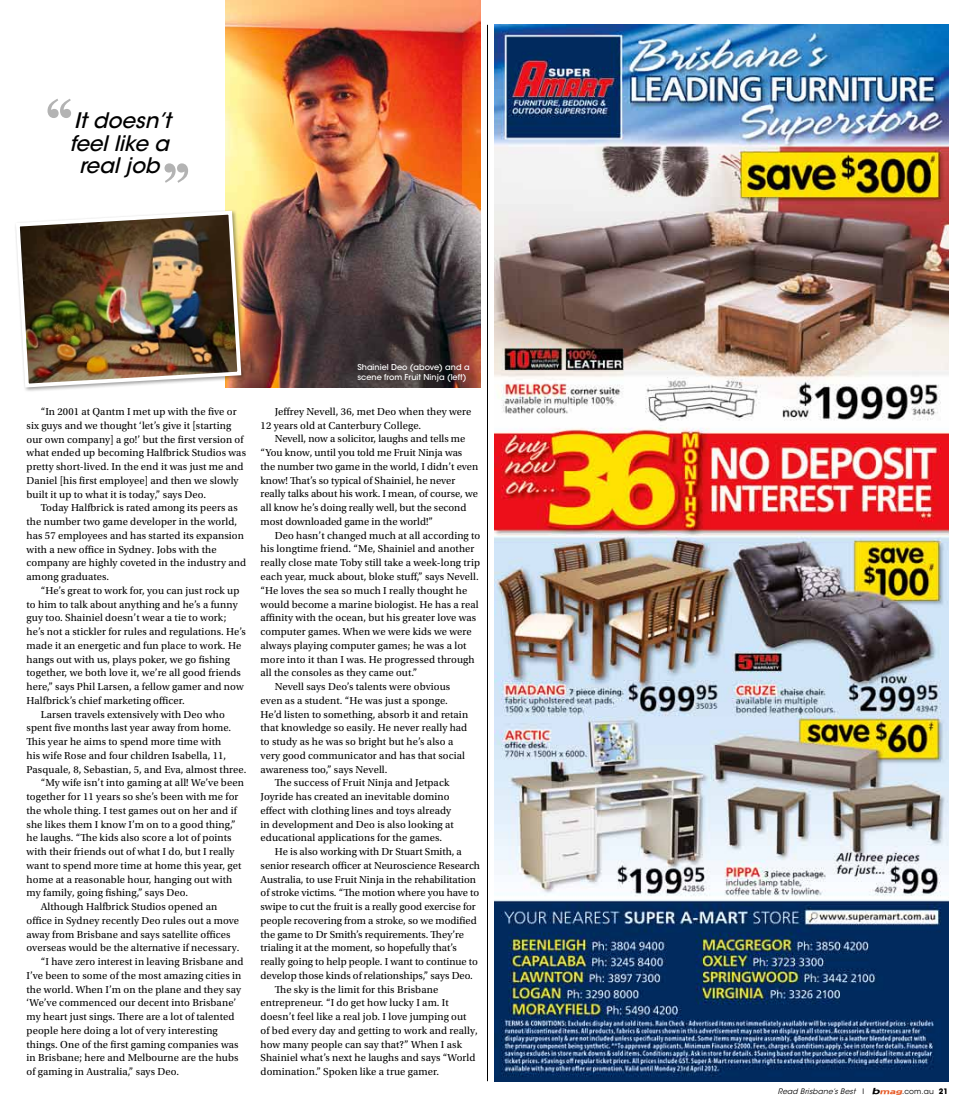
<style>
.page{position:relative;width:975px;height:1106px;background:#fff}
.page>*{position:absolute;margin:0;border:0;box-sizing:border-box;transform-origin:0 0}
.t1{font:italic 500 21.25px/22.5px "ITC Avant Garde Std";color:#000;text-align:center}
.t2{font:10.62px/13.8px "Utopia Std";letter-spacing:.01em;color:#000}
.t3{font:500 8.12px/10px "ITC Avant Garde Std";color:#fff}
.t4{font:italic 7.5px "ITC Avant Garde Std";color:#000}
.s1{font-style:normal}
.s2{font-family:"Adams Extended";font-weight:700}
.s3{font-family:"Adams Extended";font-weight:700;font-size:6.25px;color:#e65621}
.s4{font-weight:700;font-style:normal}
</style>
<div class="page">
<hr style="left:487px;top:25px;width:1px;height:1056px;background:#000">
<img style="left:225px;top:0;width:255px;height:387px">
<div style="left:14px;top:209px;width:232px;height:184px;background:#000;opacity:.4"></div>
<img style="left:14px;top:209px;width:229px;height:180px">
<svg style="left:47px;top:99px;width:24px;height:19px"></svg>
<svg style="left:164px;top:163px;width:24px;height:20px"></svg>
<img style="left:494px;top:25px;width:454px;height:1056px">
<h1 class="t1" style="left:70px;top:109px;width:109px">Itdoesn’t feellike a realjob</h1>
<p class="t2" style="left:27px;top:405px;width:221px;text-indent:14px">“In 2001 at Qantm I met up with the five or six guys and we thought ‘let’s give it [starting our own company] a go!’ but the first version of what ended up becoming Halfbrick Studios was pretty short-lived. In the end it was just me and Daniel [his first employee] and then we slowly built it up to what it is today,” says Deo.</p>
<p class="t2" style="left:27px;top:501px;width:221px;text-indent:14px">Today Halfbrick is rated among its peers as the number two game developer in the world, has 57 employees and has started its expansion with a new office in Sydney. Jobs with the company are highly coveted in the industry and among graduates.</p>
<p class="t2" style="left:41px;top:583px;width:200px">“He’s great to work for, you can just rock up</p>
<p class="t2" style="left:27px;top:597px;width:212px">to him to talk about anything and he’s a funny</p>
<p class="t2" style="left:27px;top:611px;width:201px">guy too. Shainiel doesn’t wear a tie to work;</p>
<p class="t2" style="left:27px;top:625px;width:221px">he’s not a stickler for rules and regulations. He’s</p>
<p class="t2" style="left:27px;top:638px;width:216px">made it an energetic and fun place to work. He</p>
<p class="t2" style="left:27px;top:652px;width:205px">hangs out with us, plays poker, we go fishing</p>
<p class="t2" style="left:27px;top:666px;width:216px">together, we both love it, we’re all good friends</p>
<p class="t2" style="left:27px;top:680px;width:218px">here,” says Phil Larsen, a fellow gamer and now</p>
<p class="t2" style="left:27px;top:693px;width:160px">Halfbrick’s chief marketing officer.</p>
<p class="t2" style="left:41px;top:707px;width:186px">Larsen travels extensively with Deo who</p>
<p class="t2" style="left:27px;top:721px;width:206px">spent five months last year away from home.</p>
<p class="t2" style="left:27px;top:735px;width:196px">This year he aims to spend more time with</p>
<p class="t2" style="left:27px;top:748px;width:201px">his wife Rose and four children Isabella, 11,</p>
<p class="t2" style="left:27px;top:762px;width:221px">Pasquale, 8, Sebastian, 5, and Eva, almost three.</p>
<p class="t2" style="left:41px;top:776px;width:205px">“My wife isn’t into gaming at all! We’ve been</p>
<p class="t2" style="left:27px;top:790px;width:213px">together for 11 years so she’s been with me for</p>
<p class="t2" style="left:27px;top:803px;width:212px">the whole thing. I test games out on her and if</p>
<p class="t2" style="left:27px;top:817px;width:211px">she likes them I know I’m on to a good thing,”</p>
<p class="t2" style="left:27px;top:831px;width:206px">he laughs. “The kids also score a lot of points</p>
<p class="t2" style="left:27px;top:845px;width:209px">with their friends out of what I do, but I really</p>
<p class="t2" style="left:27px;top:858px;width:216px">want to spend more time at home this year, get</p>
<p class="t2" style="left:27px;top:872px;width:207px">home at a reasonable hour, hanging out with</p>
<p class="t2" style="left:27px;top:886px;width:163px">my family, going fishing,” says Deo.</p>
<p class="t2" style="left:41px;top:900px;width:178px">Although Halfbrick Studios opened an</p>
<p class="t2" style="left:27px;top:913px;width:214px">office in Sydney recently Deo rules out a move</p>
<p class="t2" style="left:27px;top:927px;width:205px">away from Brisbane and says satellite offices</p>
<p class="t2" style="left:27px;top:941px;width:214px">overseas would be the alternative if necessary.</p>
<p class="t2" style="left:41px;top:955px;width:204px">“I have zero interest in leaving Brisbane and</p>
<p class="t2" style="left:27px;top:968px;width:216px">I’ve been to some of the most amazing cities in</p>
<p class="t2" style="left:27px;top:982px;width:216px">the world. When I’m on the plane and they say</p>
<p class="t2" style="left:27px;top:996px;width:211px">‘We’ve commenced our decent into Brisbane’</p>
<p class="t2" style="left:27px;top:1010px;width:209px">my heart just sings. There are a lot of talented</p>
<p class="t2" style="left:27px;top:1023px;width:193px">people here doing a lot of very interesting</p>
<p class="t2" style="left:27px;top:1037px;width:213px">things. One of the first gaming companies was</p>
<p class="t2" style="left:27px;top:1051px;width:213px">in Brisbane; here and Melbourne are the hubs</p>
<p class="t2" style="left:27px;top:1065px;width:154px">of gaming in Australia,” says Deo.</p>
<p class="t3" style="left:357px;top:362px;width:114px">Shainiel Deo (above) and a scene from Fruit Ninja (left)</p>
<p class="t2" style="left:260px;top:405px;width:212px;text-indent:14px">Jeffrey Nevell, 36, met Deo when they were<br>12 years old at Canterbury College.</p>
<p class="t2" style="left:260px;top:432px;width:219px;text-indent:14px">Nevell, now a solicitor, laughs and tells me “You know, until you told me Fruit Ninja was the number two game in the world, I didn’t even know! That’s so typical of Shainiel, he never really talks about his work. I mean, of course, we all know he’s doing really well, but the second most downloaded game in the world!”</p>
<p class="t2" style="left:275px;top:528px;width:207px">Deo hasn’t changed much at all according to</p>
<p class="t2" style="left:260px;top:542px;width:215px">his longtime friend. “Me, Shainiel and another</p>
<p class="t2" style="left:260px;top:556px;width:221px">really close mate Toby still take a week-long trip</p>
<p class="t2" style="left:260px;top:570px;width:220px">each year, muck about, bloke stuff,” says Nevell.</p>
<p class="t2" style="left:260px;top:583px;width:208px">“He loves the sea so much I really thought he</p>
<p class="t2" style="left:260px;top:597px;width:220px">would become a marine biologist. He has a real</p>
<p class="t2" style="left:260px;top:611px;width:217px">affinity with the ocean, but his greater love was</p>
<p class="t2" style="left:260px;top:625px;width:212px">computer games. When we were kids we were</p>
<p class="t2" style="left:260px;top:638px;width:207px">always playing computer games; he was a lot</p>
<p class="t2" style="left:260px;top:652px;width:215px">more into it than I was. He progressed through</p>
<p class="t2" style="left:260px;top:666px;width:158px">all the consoles as they came out.”</p>
<p class="t2" style="left:275px;top:680px;width:177px">Nevell says Deo’s talents were obvious</p>
<p class="t2" style="left:260px;top:693px;width:189px">even as a student. “He was just a sponge.</p>
<p class="t2" style="left:260px;top:707px;width:209px">He’d listen to something, absorb it and retain</p>
<p class="t2" style="left:260px;top:721px;width:208px">that knowledge so easily. He never really had</p>
<p class="t2" style="left:260px;top:735px;width:194px">to study as he was so bright but he’s also a</p>
<p class="t2" style="left:260px;top:748px;width:206px">very good communicator and has that social</p>
<p class="t2" style="left:260px;top:762px;width:128px">awareness too,” says Nevell.</p>
<p class="t2" style="left:275px;top:776px;width:176px">The success of Fruit Ninja and Jetpack</p>
<p class="t2" style="left:260px;top:790px;width:190px">Joyride has created an inevitable domino</p>
<p class="t2" style="left:260px;top:803px;width:192px">effect with clothing lines and toys already</p>
<p class="t2" style="left:260px;top:817px;width:195px">in development and Deo is also looking at</p>
<p class="t2" style="left:260px;top:831px;width:183px">educational applications for the games.</p>
<p class="t2" style="left:275px;top:845px;width:189px">He is also working with Dr Stuart Smith, a</p>
<p class="t2" style="left:260px;top:858px;width:221px">senior research officer at Neuroscience Research</p>
<p class="t2" style="left:260px;top:872px;width:217px">Australia, to use Fruit Ninja in the rehabilitation</p>
<p class="t2" style="left:260px;top:886px;width:220px">of stroke victims. “The motion where you have to</p>
<p class="t2" style="left:260px;top:900px;width:217px">swipe to cut the fruit is a really good exercise for</p>
<p class="t2" style="left:260px;top:913px;width:218px">people recovering from a stroke, so we modified</p>
<p class="t2" style="left:260px;top:927px;width:205px">the game to Dr Smith’s requirements. They’re</p>
<p class="t2" style="left:260px;top:941px;width:198px">trialing it at the moment, so hopefully that’s</p>
<p class="t2" style="left:260px;top:955px;width:219px">really going to help people. I want to continue to</p>
<p class="t2" style="left:260px;top:968px;width:214px">develop those kinds of relationships,” says Deo.</p>
<p class="t2" style="left:275px;top:982px;width:165px">The sky is the limit for this Brisbane</p>
<p class="t2" style="left:260px;top:996px;width:190px">entrepreneur. “I do get how lucky I am. It</p>
<p class="t2" style="left:260px;top:1010px;width:207px">doesn’t feel like a real job. I love jumping out</p>
<p class="t2" style="left:260px;top:1023px;width:219px">of bed every day and getting to work and really,</p>
<p class="t2" style="left:260px;top:1037px;width:203px">how many people can say that?” When I ask</p>
<p class="t2" style="left:260px;top:1051px;width:216px">Shainiel what’s next he laughs and says “World</p>
<p class="t2" style="left:260px;top:1065px;width:180px">domination.” Spoken like a true gamer.</p>
<p class="t4" style="left:777px;top:1086px;width:172px">Read Brisbane’sBest <span class="s1">I</span> <span class="s2">b</span> <span class="s3">m a g</span> <span class="s1">. c o m . a u</span> <span class="s4">2 1</span></p>
</div>
